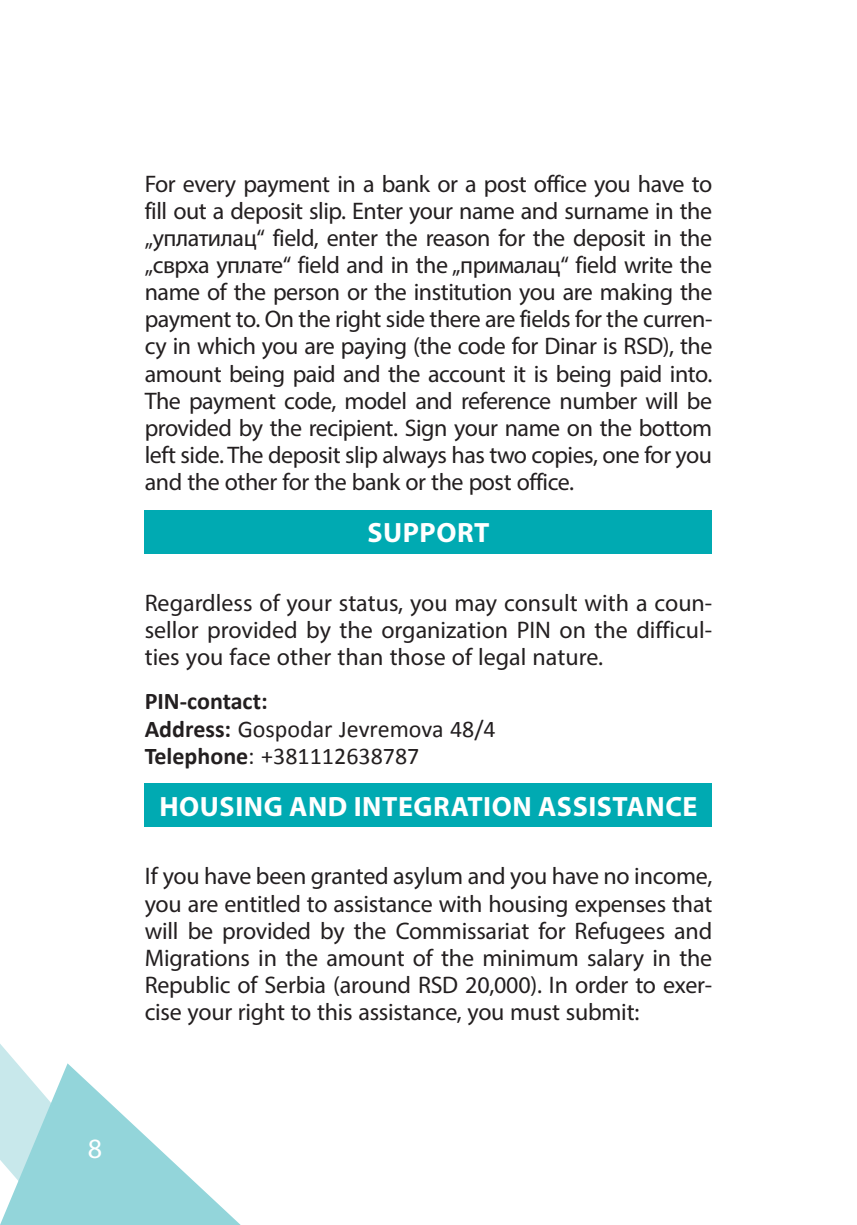
<style>
.page{position:relative;width:857px;height:1225px;background:#fff}
.page>*{position:absolute;margin:0;border:0;box-sizing:border-box;transform-origin:0 0}
.t1{font:700 28px "Myriad Pro";letter-spacing:.02em;color:#fff}
.t2{font:28px "Myriad Pro";color:#fff}
.t3{font:24px/27.2px "Myriad Pro";letter-spacing:-.01em;color:#231f20;text-align:justify}
.t4{font:24px/27.2px "Calibri";color:#231f20}
.s1{font-weight:700}
</style>
<div class="page">
<svg style="left:0;top:1044px;width:240px;height:181px"></svg>
<div style="left:145px;top:510px;width:566px;height:43px;background:#00aab2"></div>
<div style="left:145px;top:783px;width:566px;height:44px;background:#00aab2"></div>
<p class="t3" style="left:145px;top:172px;width:569px">For every payment in a bank or a post office you have to fill out a deposit slip. Enter your name and surname in the „уплатилац“ field, enter the reason for the deposit in the „сврха уплате“ field and in the „прималац“ field write the name of the person or the institution you are making the payment to. On the right side there are fields for the curren&shy;cy in which you are paying (the code for Dinar is RSD), the amount being paid and the account it is being paid into.<br>The payment code, model and reference number will be provided by the recipient. Sign your name on the bottom left side. The deposit slip always has two copies, one for you and the other for the bank or the post office.</p>
<p class="t1" style="left:367px;top:522px;width:124px">SUPPORT</p>
<p class="t3" style="left:145px;top:591px;width:568px">Regardless of your status, you may consult with a coun&shy;sellor provided by the organization PIN on the difficul&shy;ties you face other than those of legal nature.</p>
<p class="t4" style="left:145px;top:690px;width:352px"><span class="s1">PIN-contact:<br>Address:</span> Gospodar Jevremova 48/4<br><span class="s1">Telephone</span>: +381112638787</p>
<p class="t1" style="left:159px;top:795px;width:539px">HOUSING AND INTEGRATION ASSISTANCE</p>
<p class="t3" style="left:145px;top:864px;width:569px">If you have been granted asylum and you have no income, you are entitled to assistance with housing expenses that will be provided by the Commissariat for Refugees and Migrations in the amount of the minimum salary in the Republic of Serbia (around RSD 20,000). In order to exer&shy;cise your right to this assistance, you must submit:</p>
<p class="t2" style="left:88px;top:1138px;width:16px">8</p>
</div>
